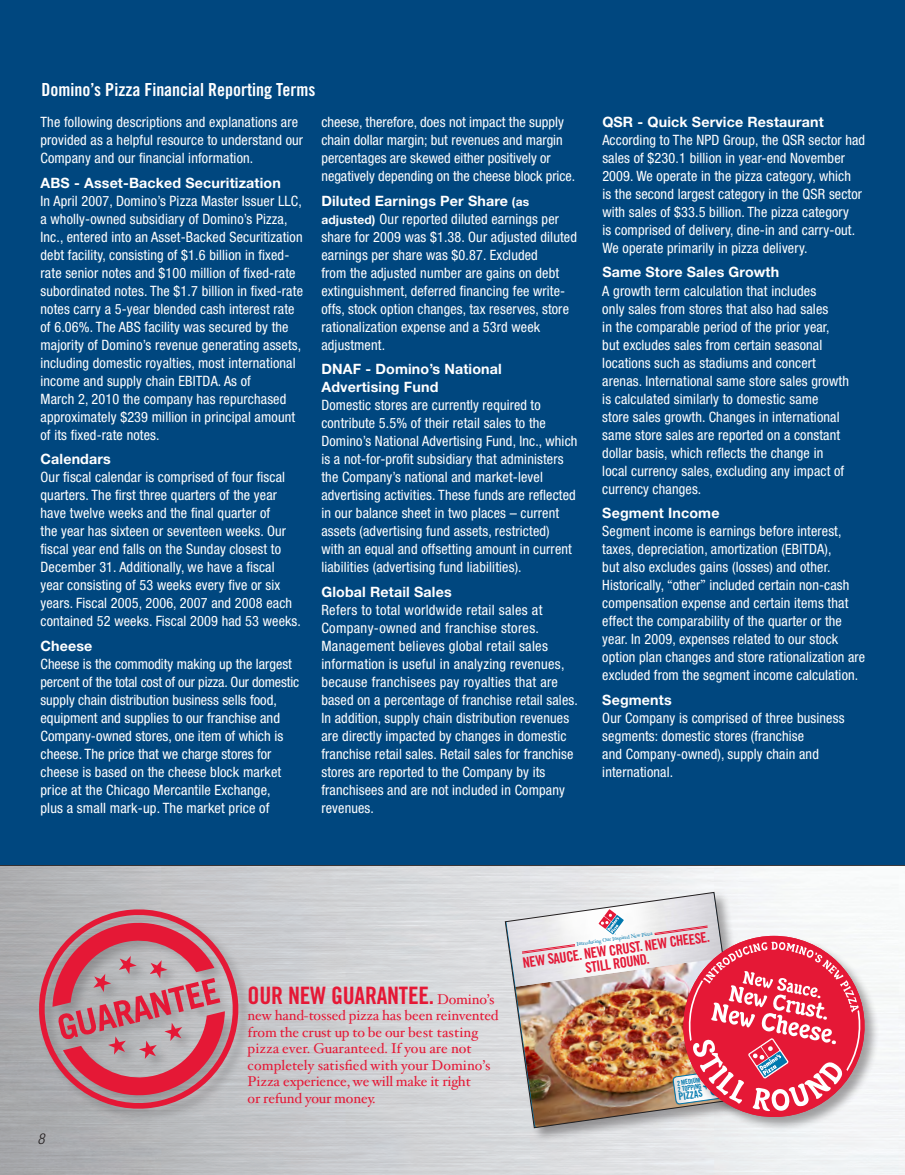
<style>
.page{position:relative;width:905px;height:1175px;background:#fff}
.page>*{position:absolute;margin:0;border:0;box-sizing:border-box;transform-origin:0 0}
.N1_Body_Copy{font:24px "Trade Gothic LT Bold Cond Twenty";letter-spacing:-.01em;color:#e51836}
.t1{font:18px "Trade Gothic LT Bold Cond Twenty";color:#fff}
.t2{font:italic 300 condensed 15px "Helvetica Neue";color:#231f20}
.t3{font:14.4px/13.8px "Trade Gothic Bold Cond Twenty";color:#e31937;text-align:center}
.t4{font:condensed 14.25px/18px "Helvetica Neue";letter-spacing:.01em;color:#fff}
.N1_Body_Copy-2{font:14.25px/16.5px "Hoefler Txt";letter-spacing:-.01em;color:#e51836}
.t5{font:10.2px "Trade Gothic Bold Cond Twenty";color:#0078ae;scale:.96 1}
.t6{font:6.9px/6.3px "Trade Gothic Bold Cond Twenty";color:#0078ae}
.t7{font:5.4px "Hoefler Text";color:#0078ae;scale:.95 1}
.s1{font-weight:700;font-stretch:normal}
.s2{font-weight:700;font-stretch:normal;font-size:12px}
.s3{font-family:"Adobe Caslon Pro";font-stretch:normal}
.s4{font-family:"Hoefler Txt";font-size:14.25px}
</style>
<div class="page">
<svg style="left:0;top:864px;width:904px;height:310px;background:#cfd1d3"></svg>
<div style="left:0;top:0;width:904px;height:864px;background:#00477f"></div>
<div style="left:37px;top:907px;width:216px;height:216px;background:#231f20;opacity:.23"></div>
<svg style="left:35px;top:905px;width:207px;height:207px;background:#ba9ba2"></svg>
<svg style="left:52px;top:920px;width:173px;height:177px;background:#c37683"></svg>
<div style="left:503px;top:890px;width:254px;height:251px;background:#231f20;opacity:.4"></div>
<img style="left:504px;top:891px;width:239px;height:237px">
<div style="left:682px;top:934px;width:197px;height:198px;background:#231f20;opacity:.4"></div>
<img style="left:653px;top:925px;width:219px;height:199px">
<p class="t1" style="left:42px;top:78px;width:275px">Domino’s Pizza Financial Reporting Terms</p>
<p class="t4" style="left:40px;top:113px;width:264px">The following descriptions and explanations are provided as a helpful resource to understand our<br>Company and our financial information.</p>
<p class="t4" style="left:40px;top:173px;width:264px"><span class="s1">ABS - Asset-Backed Securitization<br></span>In April 2007, Domino’s Pizza Master Issuer LLC, a wholly-owned subsidiary of Domino’s Pizza, Inc., entered into an Asset-Backed Securitization debt facility, consisting of $1.6 billion in fixed&shy;rate senior notes and $100 million of fixed-rate subordinated notes. The $1.7 billion in fixed-rate notes carry a 5-year blended cash interest rate of 6.06%. The ABS facility was secured by the majority of Domino’s revenue generating assets, including domestic royalties, most international income and supply chain EBITDA. As of<br>March 2, 2010 the company has repurchased approximately $239 million in principal amount of its fixed-rate notes.</p>
<p class="t4" style="left:40px;top:450px;width:262px"><span class="s1">Calendars<br></span>Our fiscal calendar is comprised of four fiscal quarters. The first three quarters of the year have twelve weeks and the final quarter of<br>the year has sixteen or seventeen weeks. Our fiscal year end falls on the Sunday closest to December 31. Additionally, we have a fiscal year consisting of 53 weeks every five or six years. Fiscal 2005, 2006, 2007 and 2008 each contained 52 weeks. Fiscal 2009 had 53 weeks.</p>
<p class="t4" style="left:40px;top:637px;width:260px"><span class="s1">Cheese<br></span>Cheese is the commodity making up the largest percent of the total cost of our pizza. Our domestic supply chain distribution business sells food, equipment and supplies to our franchise and Company-owned stores, one item of which is cheese. The price that we charge stores for cheese is based on the cheese block market price at the Chicago Mercantile Exchange,<br>plus a small mark-up. The market price of</p>
<p class="t4" style="left:321px;top:113px;width:255px">cheese, therefore, does not impact the supply chain dollar margin; but revenues and margin percentages are skewed either positively or negatively depending on the cheese block price.</p>
<p class="t4" style="left:321px;top:191px;width:257px"><span class="s1">Diluted Earnings Per Share</span> <span class="s2">(as adjusted)</span> Our reported diluted earnings per share for 2009 was $1.38. Our adjusted diluted earnings per share was $0.87. Excluded<br>from the adjusted number are gains on debt extinguishment, deferred financing fee write&shy;offs, stock option changes, tax reserves, store rationalization expense and a 53rd week adjustment.</p>
<p class="t4" style="left:321px;top:360px;width:257px"><span class="s1">DNAF - Domino’s National Advertising Fund<br></span>Domestic stores are currently required to contribute 5.5% of their retail sales to the Domino’s National Advertising Fund, Inc., which is a not-for-profit subsidiary that administers the Company’s national and market-level advertising activities. These funds are reflected in our balance sheet in two places – current assets (advertising fund assets, restricted)<br>with an equal and offsetting amount in current liabilities (advertising fund liabilities).</p>
<p class="t4" style="left:321px;top:583px;width:258px"><span class="s1">Global Retail Sales<br></span>Refers to total worldwide retail sales at Company-owned and franchise stores.<br>Management believes global retail sales information is useful in analyzing revenues, because franchisees pay royalties that are based on a percentage of franchise retail sales.<br>In addition, supply chain distribution revenues are directly impacted by changes in domestic franchise retail sales. Retail sales for franchise stores are reported to the Company by its franchisees and are not included in Company revenues.</p>
<p class="t4" style="left:602px;top:112px;width:264px"><span class="s1">QSR - Quick Service Restaurant </span>According to The NPD Group, the QSR sector had sales of $230.1 billion in year-end November 2009. We operate in the pizza category, which<br>is the second largest category in the QSR sector with sales of $33.5 billion. The pizza category<br>is comprised of delivery, dine-in and carry-out.<br>We operate primarily in pizza delivery.</p>
<p class="t4" style="left:602px;top:263px;width:248px"><span class="s1">Same Store Sales Growth<br></span>A growth term calculation that includes<br>only sales from stores that also had sales<br>in the comparable period of the prior year, but excludes sales from certain seasonal locations such as stadiums and concert arenas. International same store sales growth is calculated similarly to domestic same store sales growth. Changes in international same store sales are reported on a constant dollar basis, which reflects the change in local currency sales, excluding any impact of currency changes.</p>
<p class="t4" style="left:602px;top:504px;width:264px"><span class="s1">Segment Income<br></span>Segment income is earnings before interest, taxes, depreciation, amortization (EBITDA),<br>but also excludes gains (losses) and other.<br>Historically, <span class="s3">“</span>other<span class="s3">”</span> included certain non-cash compensation expense and certain items that effect the comparability of the quarter or the year. In 2009, expenses related to our stock option plan changes and store rationalization are excluded from the segment income calculation.</p>
<p class="t4" style="left:602px;top:691px;width:244px"><span class="s1">Segments<br></span>Our Company is comprised of three business segments: domestic stores (franchise<br>and Company-owned), supply chain and international.</p>
<p class="t2" style="left:37px;top:1129px;width:9px">8</p>
<p class="N1_Body_Copy" style="left:248px;top:980px;width:248px">OUR NEW GUARANTEE. <span class="s4">Domino’s</span></p>
<p class="N1_Body_Copy-2" style="left:248px;top:1006px;width:252px">new hand-tossed pizza has been reinvented from the crust up to be our best tasting pizza ever. Guaranteed. If you are not completely satisfied with your Domino’s Pizza experience, we will make it right<br>or refund your money.</p>
<p class="t3" style="left:521px;top:955px;width:190px;rotate:-8deg">NEW SAUCE. NEW CRUST. NEW CHEESE.<br>STILL ROUND.</p>
<p class="t7" style="left:576px;top:940px;width:82px;rotate:-8deg">Introducing Our Inspired New Pizza</p>
<p class="t6" style="left:676px;top:1079px;width:25px;rotate:-8deg">2 MEDIUM<br>2 TOPPING</p>
<p class="t5" style="left:677px;top:1090px;width:26px;rotate:-8deg">PIZZAS</p>
</div>
